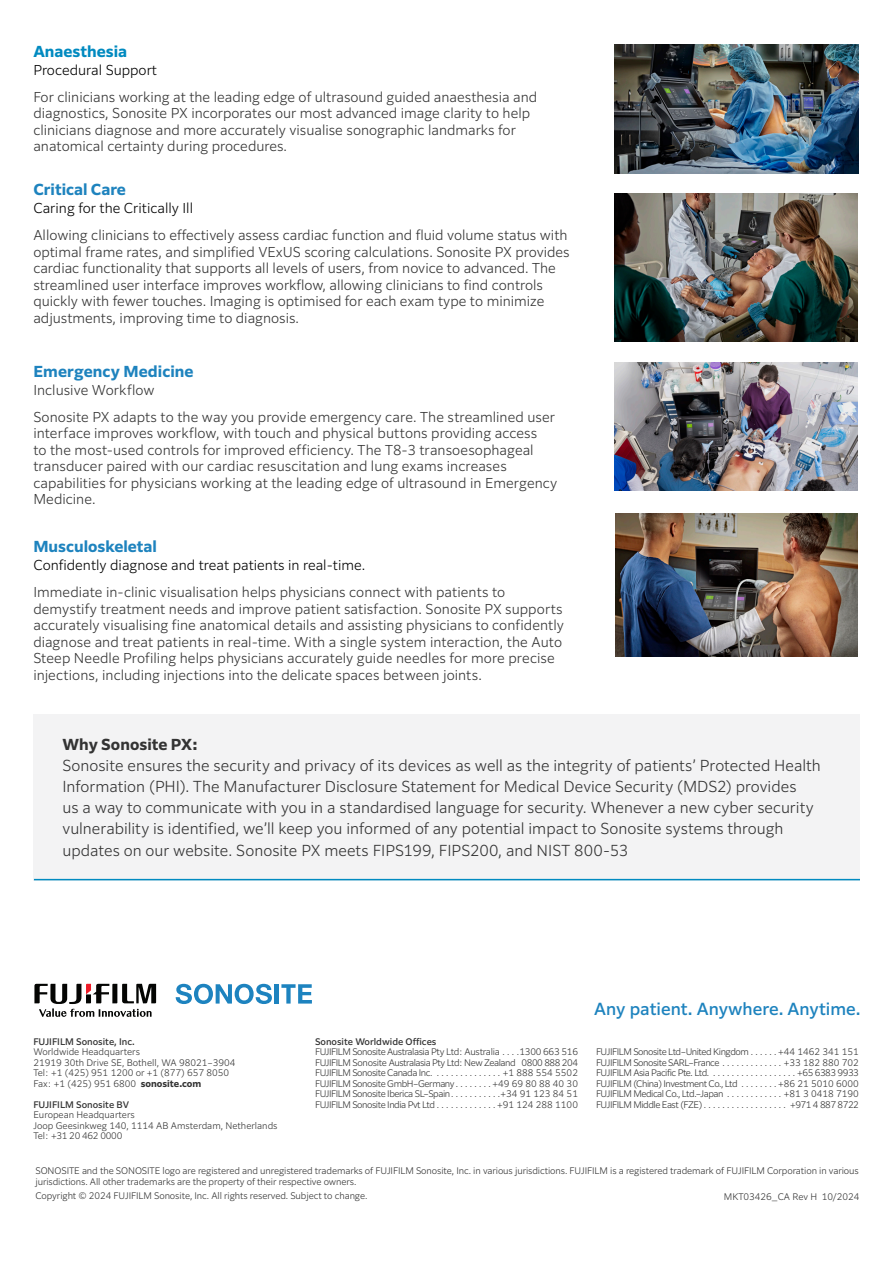
<style>
.page{position:relative;width:893px;height:1263px;background:#fff}
.page>*{position:absolute;margin:0;border:0;box-sizing:border-box;transform-origin:0 0}
.t1{font:500 16.5px "Clarimo UDPE";color:#1e83be}
.t2{font:300 15px/21px "Clarimo UDPE";color:#333}
.Body_copy{font:700 15px "Clarimo UDPE";color:#1e83be}
.Body_copy-2{font:700 15px "Clarimo UDPE";color:#008ac0}
.Body_copy-3{font:300 13.5px/16.5px "Clarimo UDPE";color:#333}
.Footer_text{font:300 9px/10.5px "Clarimo UDPE";letter-spacing:-.01em;color:#333}
.Footer_text-2{font:300 9px "Clarimo UDPE";letter-spacing:-.05em;color:#333}
.Footer_text_bold{font:500 9px "Clarimo UDPE";color:#333}
.Footer_text-3{font:300 9px "Clarimo UDPE";letter-spacing:-.03em;color:#333}
.s1{color:#000}
.s2{font-weight:700}
</style>
<div class="page">
<div style="left:34px;top:714px;width:826px;height:166px;background:#f3f3f4"></div>
<hr style="left:34px;top:879px;width:826px;height:1px;background:#008ac0">
<svg style="left:176px;top:984px;width:96px;height:20px"></svg>
<hr style="left:275px;top:984px;width:4px;height:19px;background:#1d83bf">
<svg style="left:281px;top:984px;width:31px;height:19px"></svg>
<svg style="left:34px;top:984px;width:122px;height:33px"></svg>
<img style="left:615px;top:513px;width:243px;height:143px">
<img style="left:615px;top:45px;width:243px;height:128px">
<img style="left:615px;top:194px;width:243px;height:147px">
<img style="left:615px;top:362px;width:243px;height:128px">
<p class="Body_copy-2" style="left:33px;top:39px;width:95px">Anaesthesia</p>
<p class="Body_copy-3" style="left:33px;top:55px;width:505px;line-height:27px"><span class="s1">Procedural Support<br></span>For clinicians working at the leading edge of ultrasound guided anaesthesia and</p>
<p class="Body_copy-3" style="left:33px;top:104px;width:498px">diagnostics, Sonosite PX incorporates our most advanced image clarity to help clinicians diagnose and more accurately visualise sonographic landmarks for anatomical certainty during procedures.</p>
<p class="Body_copy" style="left:33px;top:177px;width:94px">Critical Care</p>
<p class="Body_copy-3" style="left:33px;top:193px;width:536px;line-height:27px"><span class="s1">Caring for the Critically Ill<br></span>Allowing clinicians to effectively assess cardiac function and fluid volume status with</p>
<p class="Body_copy-3" style="left:33px;top:242px;width:538px">optimal frame rates, and simplified VExUS scoring calculations. Sonosite PX provides cardiac functionality that supports all levels of users, from novice to advanced. The streamlined user interface improves workflow, allowing clinicians to find controls quickly with fewer touches. Imaging is optimised for each exam type to minimize adjustments, improving time to diagnosis.</p>
<p class="Body_copy" style="left:33px;top:359px;width:162px">Emergency Medicine</p>
<p class="Body_copy-3" style="left:33px;top:375px;width:523px;line-height:27px">Inclusive Workflow<br>Sonosite PX adapts to the way you provide emergency care. The streamlined user</p>
<p class="Body_copy-3" style="left:33px;top:424px;width:526px">interface improves workflow, with touch and physical buttons providing access<br>to the most-used controls for improved efficiency. The T8-3 transoesophageal transducer paired with our cardiac resuscitation and lung exams increases capabilities for physicians working at the leading edge of ultrasound in Emergency Medicine.</p>
<p class="Body_copy" style="left:33px;top:534px;width:125px">Musculoskeletal</p>
<p class="Body_copy-3" style="left:33px;top:550px;width:473px;line-height:27px"><span class="s1">Confidently diagnose and treat patients in real-time.<br></span>Immediate in-clinic visualisation helps physicians connect with patients to</p>
<p class="Body_copy-3" style="left:33px;top:599px;width:532px">demystify treatment needs and improve patient satisfaction. Sonosite PX supports accurately visualising fine anatomical details and assisting physicians to confidently diagnose and treat patients in real-time. With a single system interaction, the Auto Steep Needle Profiling helps physicians accurately guide needles for more precise injections, including injections into the delicate spaces between joints.</p>
<p class="t2" style="left:62px;top:733px;width:760px"><span class="s2">Why Sonosite PX:<br></span>Sonosite ensures the security and privacy of its devices as well as the integrity of patients’ Protected Health Information (PHI). The Manufacturer Disclosure Statement for Medical Device Security (MDS2) provides<br>us a way to communicate with you in a standardised language for security. Whenever a new cyber security vulnerability is identified, we’ll keep you informed of any potential impact to Sonosite systems through updates on our website. Sonosite PX meets FIPS199, FIPS200, and NIST 800-53</p>
<p class="Footer_text_bold" style="left:33px;top:1034px;width:103px">FUJIFILM Sonosite, Inc.</p>
<p class="Footer_text" style="left:33px;top:1046px;width:108px">Worldwide Headquarters</p>
<p class="Footer_text" style="left:33px;top:1056px;width:204px">21919 30th Drive SE, Bothell, WA 98021–3904</p>
<p class="Footer_text" style="left:33px;top:1067px;width:197px">Tel: +1 (425) 951 1200 or +1 (877) 657 8050<br>Fax: +1 (425) 951 6800 <span class="s2">sonosite.com</span></p>
<p class="Footer_text_bold" style="left:33px;top:1097px;width:97px">FUJIFILM Sonosite BV</p>
<p class="Footer_text" style="left:33px;top:1109px;width:103px">European Headquarters</p>
<p class="Footer_text" style="left:33px;top:1119px;width:246px">Joop Geesinkweg 140, 1114 AB Amsterdam, Netherlands</p>
<p class="Footer_text-3" style="left:33px;top:1129px;width:90px">Tel: +31 20 462 0000</p>
<p class="Footer_text_bold" style="left:315px;top:1034px;width:123px">Sonosite Worldwide Offices</p>
<p class="Footer_text-2" style="left:315px;top:1045px;width:186px">FUJIFILM Sonosite Australasia Pty Ltd: Australia</p>
<p class="Footer_text-3" style="left:520px;top:1045px;width:60px">1300 663 516</p>
<p class="Footer_text-2" style="left:315px;top:1055px;width:264px">FUJIFILM Sonosite Australasia Pty Ltd: New Zealand 0800 888 204</p>
<p class="Footer_text-2" style="left:315px;top:1066px;width:119px">FUJIFILM Sonosite Canada Inc.</p>
<p class="Footer_text" style="left:503px;top:1067px;width:77px">+1 888 554 5502</p>
<p class="Footer_text-2" style="left:315px;top:1076px;width:141px">FUJIFILM Sonosite GmbH–Germany</p>
<p class="Footer_text" style="left:493px;top:1077px;width:87px">+49 69 80 88 40 30</p>
<p class="Footer_text-2" style="left:315px;top:1087px;width:137px">FUJIFILM Sonosite Iberica SL–Spain</p>
<p class="Footer_text" style="left:501px;top:1088px;width:79px">+34 91 123 84 51</p>
<p class="Footer_text-2" style="left:315px;top:1097px;width:122px">FUJIFILM Sonosite India Pvt Ltd</p>
<p class="Footer_text" style="left:497px;top:1098px;width:82px">+91 124 288 1100</p>
<p class="t1" style="left:594px;top:996px;width:268px">Any patient. Anywhere. Anytime.</p>
<p class="Footer_text-2" style="left:596px;top:1045px;width:154px">FUJIFILM Sonosite Ltd–United Kingdom</p>
<p class="Footer_text" style="left:778px;top:1046px;width:82px">+44 1462 341 151</p>
<p class="Footer_text-2" style="left:596px;top:1055px;width:125px">FUJIFILM Sonosite SARL–France</p>
<p class="Footer_text" style="left:784px;top:1056px;width:77px">+33 182 880 702</p>
<p class="Footer_text-2" style="left:596px;top:1066px;width:115px">FUJIFILM Asia Pacific Pte. Ltd.</p>
<p class="Footer_text-2" style="left:797px;top:1066px;width:63px">+65 6383 9933</p>
<p class="Footer_text-2" style="left:596px;top:1076px;width:143px">FUJIFILM (China) Investment Co., Ltd</p>
<p class="Footer_text" style="left:778px;top:1077px;width:82px">+86 21 5010 6000</p>
<p class="Footer_text-2" style="left:596px;top:1087px;width:129px">FUJIFILM Medical Co., Ltd.–Japan</p>
<p class="Footer_text" style="left:784px;top:1088px;width:77px">+81 3 0418 7190</p>
<p class="Footer_text-2" style="left:596px;top:1097px;width:108px">FUJIFILM Middle East (FZE)</p>
<p class="Footer_text-2" style="left:790px;top:1097px;width:70px">+971 4 887 8722</p>
<p class="Footer_text" style="left:35px;top:1165px;width:825px">SONOSITE and the SONOSITE logo are registered and unregistered trademarks of FUJIFILM Sonosite, Inc. in various jurisdictions. FUJIFILM is a registered trademark of FUJIFILM Corporation in various jurisdictions. All other trademarks are the property of their respective owners.</p>
<p class="Footer_text" style="left:35px;top:1190px;width:333px">Copyright © 2024 FUJIFILM Sonosite, Inc. All rights reserved. Subject to change.</p>
<p class="Footer_text" style="left:724px;top:1190px;width:137px">MKT03426_CA Rev H 10/2024</p>
</div>
